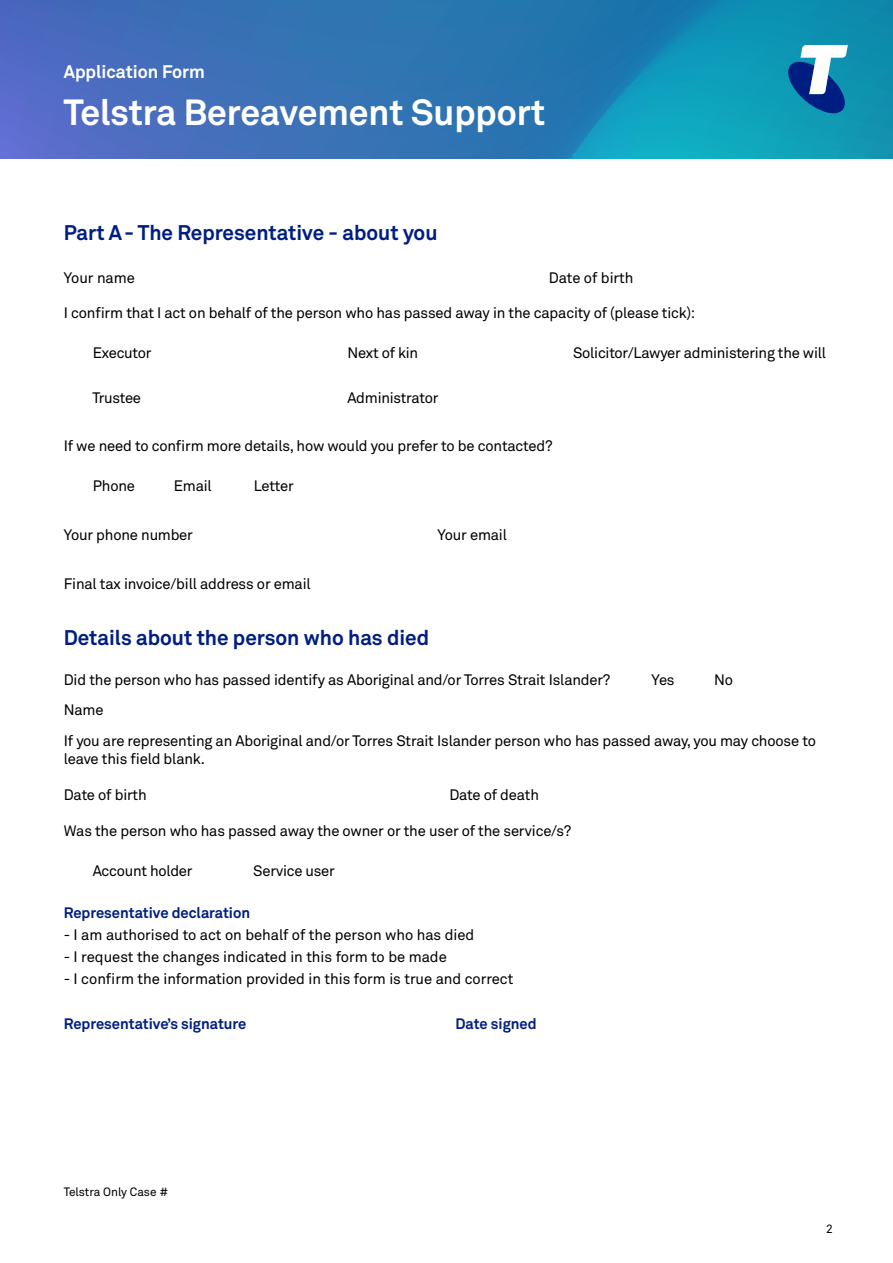
<style>
.page{position:relative;width:893px;height:1263px;background:#fff}
.page>*{position:absolute;margin:0;border:0;box-sizing:border-box;transform-origin:0 0}
.t1{font:700 36px "Telstra Akkurat";color:#fff}
.t2{font:700 21px "Telstra Akkurat";color:#001e82}
.t3{font:700 18px "Telstra Akkurat";color:#fff}
.t4{font:15px/18px "Telstra Akkurat";letter-spacing:-.01em;color:#000}
.t5{font:700 15px "Telstra Akkurat";color:#001e82}
.t6{font:12px "Telstra Akkurat";color:#000}
</style>
<div class="page">
<svg style="left:0;top:0;width:893px;height:159px;background:#2c7cb6"></svg>
<svg style="left:788px;top:45px;width:60px;height:68px"></svg>
<p class="t3" style="left:64px;top:60px;width:143px">Application Form</p>
<h1 class="t1" style="left:64px;top:90px;width:483px">Telstra Bereavement Support</h1>
<h2 class="t2" style="left:64px;top:219px;width:375px">Part A- The Representative - about you</h2>
<p class="t4" style="left:64px;top:269px;width:73px">Your name</p>
<p class="t4" style="left:549px;top:269px;width:86px">Date of birth</p>
<p class="t4" style="left:64px;top:304px;width:633px">I confrm that I act on behalf of the person who has passed away in the capacity of (please tick):</p>
<p class="t4" style="left:93px;top:343px;width:60px">Executor</p>
<p class="t4" style="left:347px;top:343px;width:72px">Next of kin</p>
<p class="t4" style="left:573px;top:343px;width:254px">Solicitor/Lawyer administering the will</p>
<p class="t4" style="left:92px;top:388px;width:50px">Trustee</p>
<p class="t4" style="left:347px;top:388px;width:92px">Administrator</p>
<p class="t4" style="left:64px;top:437px;width:490px">If we need to confrm more details, how would you prefer to be contacted?</p>
<p class="t4" style="left:93px;top:477px;width:44px">Phone</p>
<p class="t4" style="left:174px;top:477px;width:40px">Email</p>
<p class="t4" style="left:254px;top:477px;width:41px">Letter</p>
<p class="t4" style="left:64px;top:526px;width:131px">Your phone number</p>
<p class="t4" style="left:438px;top:526px;width:71px">Your email</p>
<p class="t4" style="left:64px;top:574px;width:248px">Final tax invoice/bill address or email</p>
<h2 class="t2" style="left:64px;top:625px;width:367px">Details about the person who has died</h2>
<p class="t4" style="left:64px;top:670px;width:548px">Did the person who has passed identify as Aboriginal and/or Torres Strait Islander?</p>
<p class="t4" style="left:652px;top:670px;width:24px">Yes</p>
<p class="t4" style="left:714px;top:670px;width:20px">No</p>
<p class="t4" style="left:64px;top:701px;width:41px">Name</p>
<p class="t4" style="left:64px;top:732px;width:754px">If you are representing an Aboriginal and/or Torres Strait Islander person who has passed away, you may choose to leave this feld blank.</p>
<p class="t4" style="left:64px;top:786px;width:84px">Date of birth</p>
<p class="t4" style="left:449px;top:786px;width:91px">Date of death</p>
<p class="t4" style="left:64px;top:822px;width:509px">Was the person who has passed away the owner or the user of the service/s?</p>
<p class="t4" style="left:93px;top:862px;width:101px">Account holder</p>
<p class="t4" style="left:253px;top:862px;width:83px">Service user</p>
<h3 class="t5" style="left:64px;top:903px;width:188px">Representative declaration</h3>
<p class="t4" style="left:64px;top:926px;width:412px">- I am authorised to act on behalf of the person who has died</p>
<p class="t4" style="left:64px;top:948px;width:384px">- I request the changes indicated in this form to be made</p>
<p class="t4" style="left:64px;top:970px;width:451px">- I confrm the information provided in this form is true and correct</p>
<p class="t5" style="left:64px;top:1014px;width:184px">Representative’s signature</p>
<p class="t5" style="left:455px;top:1014px;width:83px">Date signed</p>
<p class="t6" style="left:64px;top:1185px;width:106px">Telstra Only Case #</p>
<p class="t6" style="left:826px;top:1221px;width:8px">2</p>
</div>
